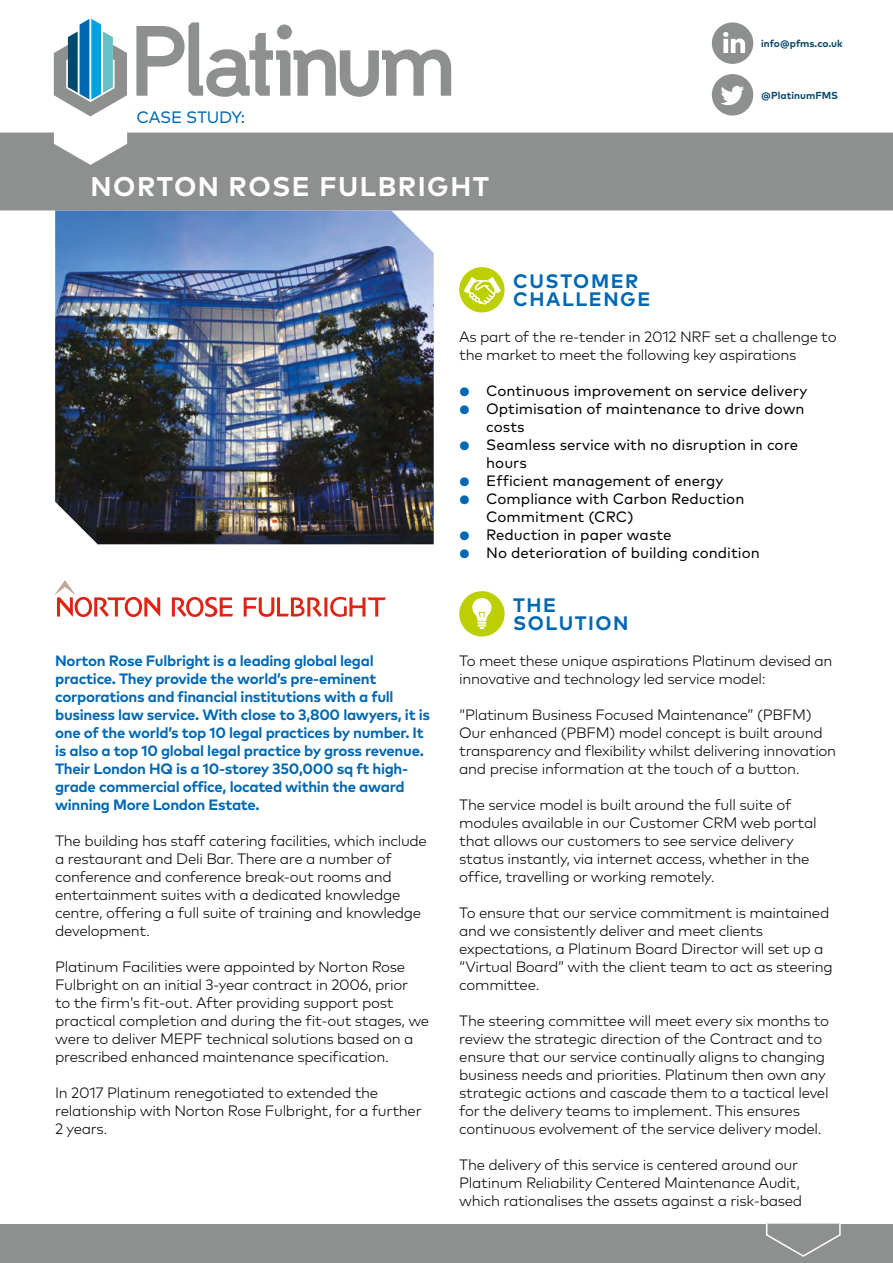
<style>
.page{position:relative;width:893px;height:1263px;background:#fff}
.page>*{position:absolute;margin:0;border:0;box-sizing:border-box;transform-origin:0 0}
.t1{font:700 27px "Mark Pro";letter-spacing:.055em;color:#fff}
.t2{font:700 19.5px/18px "Mark Pro";letter-spacing:.08em;color:#0068b2}
.t3{font:16.5px "Mark Pro";letter-spacing:-.015em;color:#0068b2}
.t4{font:300 15px/18px "Mark Pro";letter-spacing:-.02em;color:#000}
.t5{font:700 15px/18px "Mark Pro";letter-spacing:-.02em;color:#0068b2}
.t6{font:15px/18px "Mark Pro";color:#000}
.t7{font:700 10.2px "Mark Pro";color:#064869}
.s1{font-size:12px;color:#0068b2}
</style>
<div class="page">
<div style="left:0;top:133px;width:893px;height:77px;background:#8e9090"></div>
<svg style="left:54px;top:19px;width:73px;height:97px"></svg>
<svg style="left:136px;top:22px;width:315px;height:75px"></svg>
<div style="left:459px;top:267px;width:46px;height:45px;background:#bccf00;border-radius:50%"></div>
<svg style="left:463px;top:277px;width:38px;height:28px"></svg>
<div style="left:459px;top:591px;width:46px;height:45px;background:#bccf00;border-radius:50%"></div>
<svg style="left:472px;top:598px;width:19px;height:31px"></svg>
<img style="left:55px;top:210px;width:379px;height:334px">
<div style="left:712px;top:74px;width:41px;height:42px;background:#8e9090;border-radius:50%"></div>
<svg style="left:721px;top:86px;width:23px;height:19px"></svg>
<div style="left:712px;top:22px;width:41px;height:42px;background:#8e9090;border-radius:50%"></div>
<svg style="left:723px;top:32px;width:22px;height:21px"></svg>
<svg style="left:54px;top:580px;width:106px;height:37px"></svg>
<svg style="left:172px;top:597px;width:61px;height:20px"></svg>
<svg style="left:244px;top:597px;width:142px;height:20px"></svg>
<div style="left:0;top:1224px;width:893px;height:39px;background:#8e9090"></div>
<svg style="left:766px;top:1223px;width:75px;height:34px"></svg>
<p class="t7" style="left:761px;top:39px;width:83px">info@pfms.co.uk</p>
<p class="t3" style="left:136px;top:111px;width:110px">CASE STUDY:</p>
<h1 class="t1" style="left:90px;top:176px;width:400px">NORTON ROSE FULBRIGHT</h1>
<p class="t7" style="left:761px;top:92px;width:78px">@PlatinumFMS</p>
<p class="t5" style="left:55px;top:653px;width:376px">Norton Rose Fulbright is a leading global legal practice. They provide the world’s pre-eminent corporations and financial institutions with a full business law service. With close to 3,800 lawyers, it is one of the world’s top 10 legal practices by number. It is also a top 10 global legal practice by gross revenue.<br>Their London HQ is a 10-storey 350,000 sq ft high&shy;grade commercial office, located within the award winning More London Estate.</p>
<p class="t4" style="left:55px;top:833px;width:373px">The building has staff catering facilities, which include a restaurant and Deli Bar. There are a number of conference and conference break-out rooms and entertainment suites with a dedicated knowledge centre, offering a full suite of training and knowledge development.</p>
<p class="t4" style="left:55px;top:959px;width:376px">Platinum Facilities were appointed by Norton Rose Fulbright on an initial 3-year contract in 2006, prior<br>to the firm’s fit-out. After providing support post practical completion and during the fit-out stages, we were to deliver MEPF technical solutions based on a prescribed enhanced maintenance specification.</p>
<p class="t4" style="left:55px;top:1085px;width:368px">In 2017 Platinum renegotiated to extended the relationship with Norton Rose Fulbright, for a further<br>2 years.</p>
<h2 class="t2" style="left:513px;top:274px;width:139px">CUSTOMER<br>CHALLENGE</h2>
<p class="t4" style="left:459px;top:329px;width:379px">As part of the re-tender in 2012 NRF set a challenge to the market to meet the following key aspirations</p>
<p class="t6" style="left:459px;top:383px;width:350px"><span class="s1">●</span> Continuous improvement on service delivery</p>
<p class="t6" style="left:486px;top:401px;width:320px;text-indent:-27px"><span class="s1">●</span> Optimisation of maintenance to drive down costs</p>
<p class="t6" style="left:486px;top:437px;width:313px;text-indent:-27px"><span class="s1">●</span> Seamless service with no disruption in core hours</p>
<p class="t6" style="left:459px;top:473px;width:266px"><span class="s1">●</span> Efficient management of energy</p>
<p class="t6" style="left:486px;top:491px;width:260px;text-indent:-27px"><span class="s1">●</span> Compliance with Carbon Reduction<br>Commitment (CRC)</p>
<p class="t6" style="left:459px;top:527px;width:214px"><span class="s1">●</span> Reduction in paper waste</p>
<p class="t6" style="left:459px;top:545px;width:302px"><span class="s1">●</span> No deterioration of building condition</p>
<h2 class="t2" style="left:513px;top:598px;width:117px">THE<br>SOLUTION</h2>
<p class="t4" style="left:459px;top:653px;width:375px">To meet these unique aspirations Platinum devised an innovative and technology led service model:</p>
<p class="t4" style="left:459px;top:707px;width:378px">“Platinum Business Focused Maintenance” (PBFM)<br>Our enhanced (PBFM) model concept is built around transparency and flexibility whilst delivering innovation and precise information at the touch of a button.</p>
<p class="t4" style="left:459px;top:797px;width:359px">The service model is built around the full suite of modules available in our Customer CRM web portal that allows our customers to see service delivery status instantly, via internet access, whether in the office, travelling or working remotely.</p>
<p class="t4" style="left:459px;top:905px;width:375px">To ensure that our service commitment is maintained and we consistently deliver and meet clients expectations, a Platinum Board Director will set up a “Virtual Board” with the client team to act as steering committee.</p>
<p class="t4" style="left:459px;top:1013px;width:371px">The steering committee will meet every six months to review the strategic direction of the Contract and to ensure that our service continually aligns to changing business needs and priorities. Platinum then own any strategic actions and cascade them to a tactical level for the delivery teams to implement. This ensures continuous evolvement of the service delivery model.</p>
<p class="t4" style="left:459px;top:1157px;width:344px">The delivery of this service is centered around our<br>Platinum Reliability Centered Maintenance Audit, which rationalises the assets against a risk-based</p>
</div>
